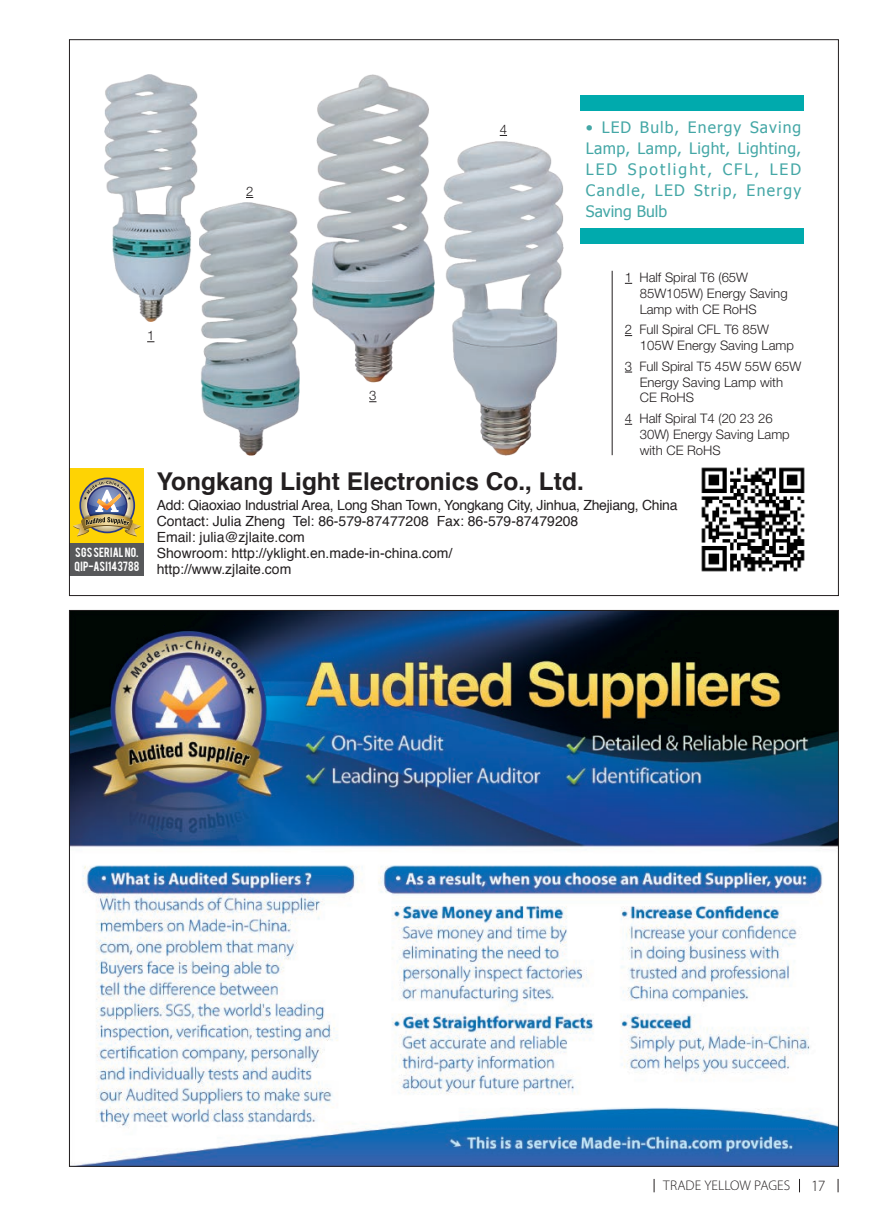
<style>
.page{position:relative;width:893px;height:1216px;background:#fff}
.page>*{position:absolute;margin:0;border:0;box-sizing:border-box;transform-origin:0 0}
.t1{font:700 24.5px "Helvetica";color:#231f20}
.t2{font:15.75px/21px "Tahoma";letter-spacing:.085em;color:#44a7a6;text-align:justify}
.t3{font:300 15.75px "Myriad Pro";color:#231f20}
.t4{font:14px/15.8px "Helvetica";color:#231f20}
.t5{font:300 14px "Myriad Pro";letter-spacing:.005em;color:#231f20}
.t6{font:300 13.12px/15.8px "Helvetica Neue LT Pro";color:#231f20}
.t7{font:10.5px/14px "Bebas";letter-spacing:.02em;color:#fff}
</style>
<div class="page">
<hr style="left:612px;top:271px;width:1px;height:184px;background:#231f20">
<div style="left:69px;top:468px;width:75px;height:75px;background:#fed304"></div>
<img style="left:73px;top:481px;width:68px;height:55px">
<div style="left:69px;top:543px;width:75px;height:32px;background:#57585a"></div>
<img style="left:701px;top:467px;width:104px;height:105px">
<div style="left:580px;top:95px;width:224px;height:16px;background:#00aaad"></div>
<div style="left:580px;top:229px;width:224px;height:15px;background:#00aaad"></div>
<img style="left:104px;top:74px;width:93px;height:247px">
<img style="left:200px;top:203px;width:100px;height:252px">
<img style="left:312px;top:74px;width:122px;height:309px">
<img style="left:444px;top:141px;width:119px;height:314px">
<img style="left:71px;top:612px;width:766px;height:552px">
<svg style="left:838px;top:1179px;width:1px;height:13px"></svg>
<svg style="left:799px;top:1178px;width:1px;height:14px"></svg>
<svg style="left:654px;top:1179px;width:1px;height:13px"></svg>
<p class="t6" style="left:246px;top:183px;width:9px">2</p>
<p class="t6" style="left:500px;top:121px;width:9px">4</p>
<p class="t2" style="left:586px;top:116px;width:217px">• LED Bulb, Energy Saving Lamp, Lamp, Light, Lighting, LED Spotlight, CFL, LED Candle, LED Strip, Energy Saving Bulb</p>
<p class="t7" style="left:74px;top:544px;width:66px">SGS SERIAL NO.<br>QIP-ASI143788</p>
<p class="t6" style="left:147px;top:327px;width:9px">1</p>
<p class="t6" style="left:369px;top:387px;width:9px">3</p>
<p class="t6" style="left:640px;top:269px;width:149px;text-indent:-15px">1 Half Spiral T6 (65W<br>85W105W) Energy Saving<br>Lamp with CE RoHS</p>
<p class="t6" style="left:640px;top:321px;width:156px;text-indent:-15px">2 Full Spiral CFL T6 85W<br>105W Energy Saving Lamp</p>
<p class="t6" style="left:640px;top:358px;width:163px;text-indent:-15px">3 Full Spiral T5 45W 55W 65W<br>Energy Saving Lamp with<br>CE RoHS</p>
<p class="t6" style="left:640px;top:410px;width:152px;text-indent:-15px">4 Half Spiral T4 (20 23 26<br>30W) Energy Saving Lamp with CE RoHS</p>
<h1 class="t1" style="left:157px;top:461px;width:429px">Yongkang Light Electronics Co., Ltd.</h1>
<p class="t4" style="left:157px;top:498px;width:522px">Add: Qiaoxiao Industrial Area, Long Shan Town, Yongkang City, Jinhua, Zhejiang, China Contact: Julia Zheng Tel: 86-579-87477208 Fax: 86-579-87479208<br>Email: julia@zjlaite.com<br>Showroom: http://yklight.en.made-in-china.com/<br>http://www.zjlaite.com</p>
<p class="t5" style="left:663px;top:1177px;width:129px">TRADE YELLOW PAGES</p>
<p class="t3" style="left:811px;top:1175px;width:16px">17</p>
</div>
